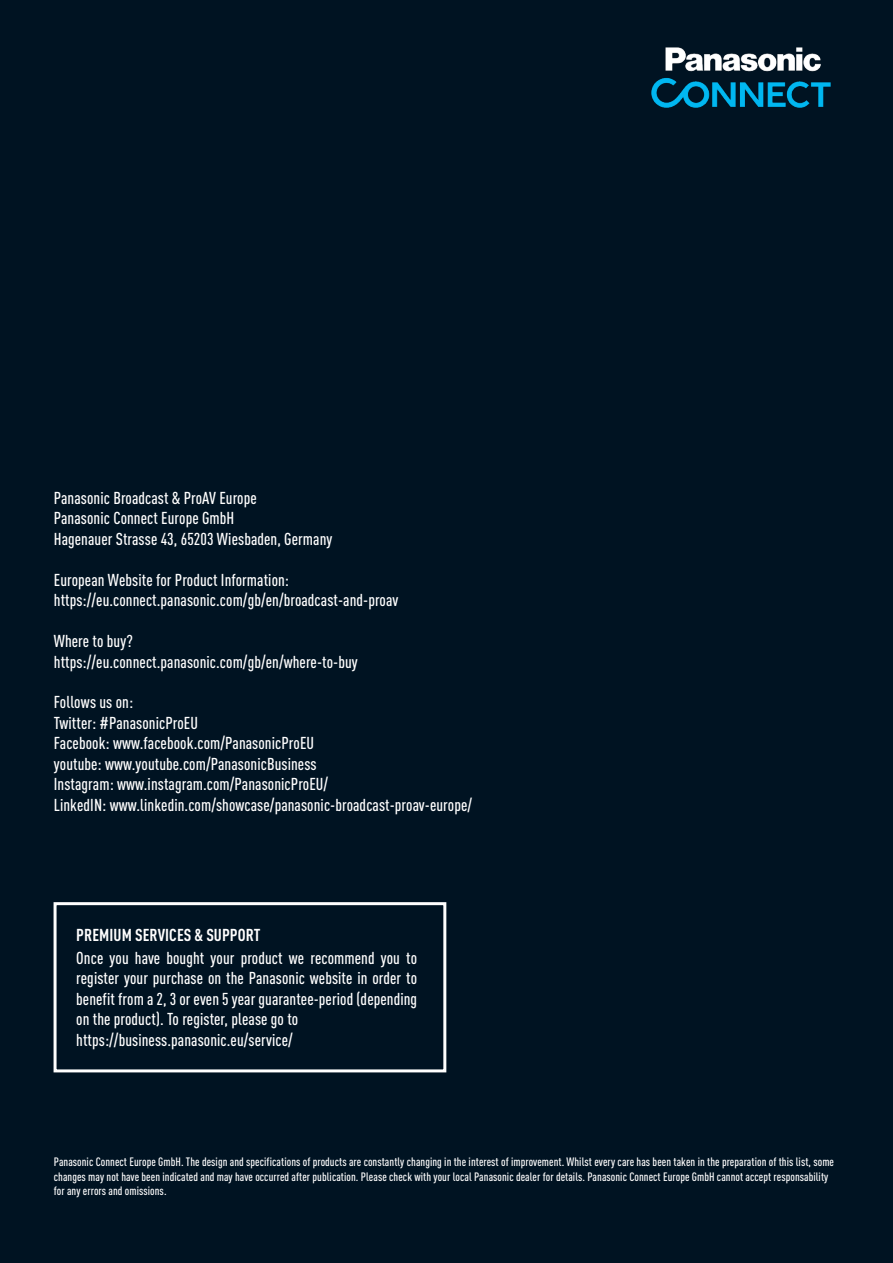
<style>
.page{position:relative;width:893px;height:1263px;background:#001322}
.page>*{position:absolute;margin:0;border:0;box-sizing:border-box;transform-origin:0 0}
.t1{font:500 17.1px/20.4px "DIN Pro Cond";letter-spacing:.005em;color:#fff}
.t2{font:700 17.1px "DIN Cond";letter-spacing:.005em;color:#fff}
.t3{font:500 12px/14.2px "DIN Pro Cond";letter-spacing:.005em;color:#fff}
</style>
<div class="page">
<div style="left:54px;top:902px;width:392px;height:170px;border:3px solid #fff"></div>
<img style="left:651px;top:47px;width:180px;height:61px">
<p class="t1" style="left:54px;top:487px;width:280px">Panasonic Broadcast &amp; ProAV Europe<br>Panasonic Connect Europe GmbH<br>Hagenauer Strasse 43, 65203 Wiesbaden, Germany</p>
<p class="t1" style="left:54px;top:569px;width:346px">European Website for Product Information: https://eu.connect.panasonic.com/gb/en/broadcast-and-proav</p>
<p class="t1" style="left:54px;top:631px;width:305px">Where to buy? https://eu.connect.panasonic.com/gb/en/where-to-buy</p>
<p class="t1" style="left:54px;top:692px;width:420px">Follows us on:<br>Twitter: #PanasonicProEU<br>Facebook: www.facebook.com/PanasonicProEU<br>youtube: www.youtube.com/PanasonicBusiness<br>Instagram: www.instagram.com/PanasonicProEU/<br>LinkedIN: www.linkedin.com/showcase/panasonic-broadcast-proav-europe/</p>
<p class="t2" style="left:76px;top:925px;width:186px">PREMIUM SERVICES &amp; SUPPORT</p>
<p class="t1" style="left:76px;top:947px;width:342px">Once you have bought your product we recommend you to register your purchase on the Panasonic website in order to benefit from a 2, 3 or even 5 year guarantee-period (depending on the product). To register, please go to https://business.panasonic.eu/service/</p>
<p class="t3" style="left:54px;top:1155px;width:782px">Panasonic Connect Europe GmbH. The design and specifications of products are constantly changing in the interest of improvement. Whilst every care has been taken in the preparation of this list, some changes may not have been indicated and may have occurred after publication. Please check with your local Panasonic dealer for details. Panasonic Connect Europe GmbH cannot accept responsability for any errors and omissions.</p>
</div>
